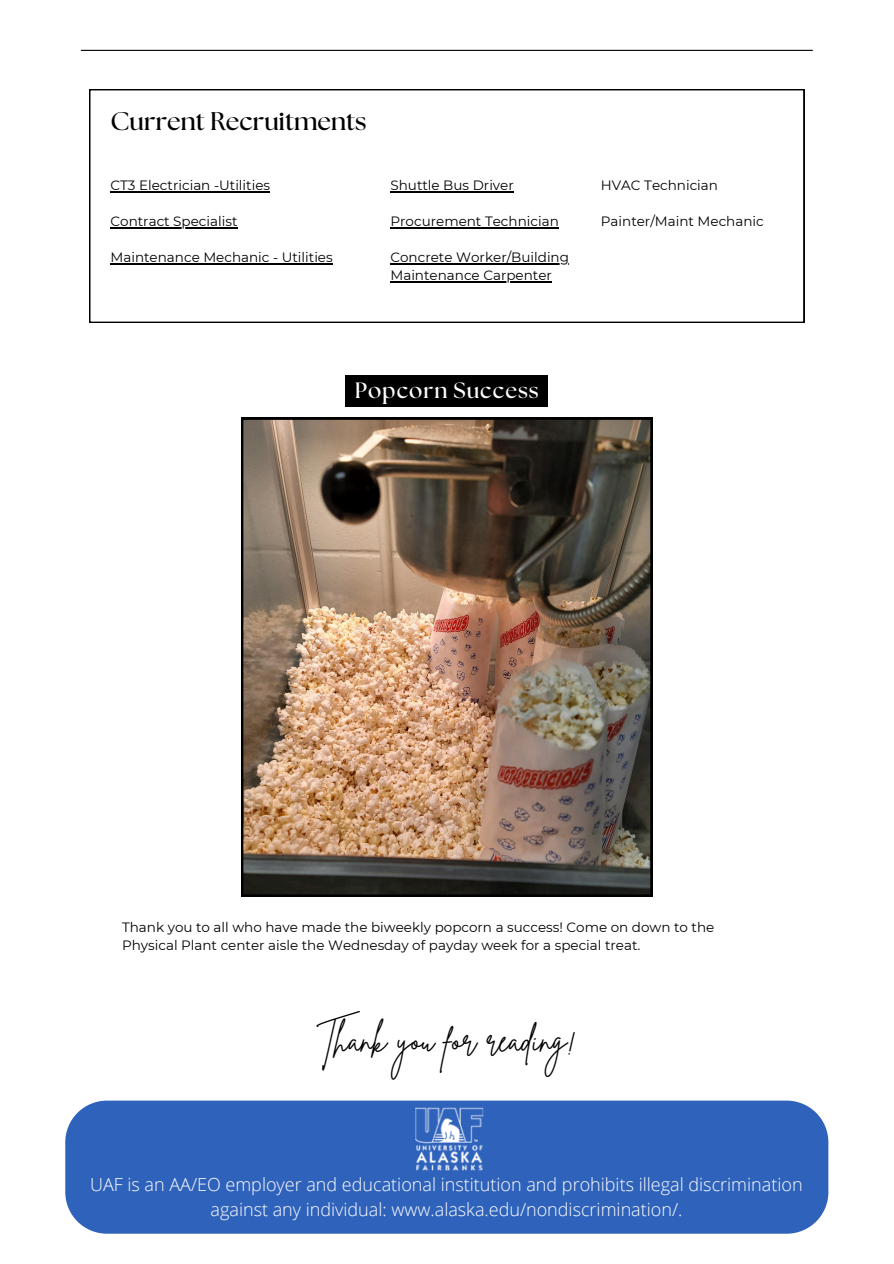
<style>
.page{position:relative;width:894px;height:1264px;background:#fff}
.page>*{position:absolute;margin:0;border:0;box-sizing:border-box;transform-origin:0 0}
.t1{font:33.45px "Brittany Signature";color:#000}
.t2{font:700 25.5px "The Seasons";color:#000}
.t3{font:700 22.2px "The Seasons";letter-spacing:.04em;color:#fff}
.t4{font:300 18px/24.8px "Open Sans";color:#fff;text-align:center}
.t5{font:13.5px/18px "Montserrat";color:#000}
</style>
<div class="page">
<hr style="left:81px;top:50px;width:731px;height:1px;background:#000">
<div style="left:65px;top:1100px;width:763px;height:133px;background:#2f62ba"></div>
<img style="left:192px;top:1100px;width:509px;height:74px">
<svg style="left:89px;top:89px;width:715px;height:233px"></svg>
<img style="left:241px;top:417px;width:411px;height:479px">
<div style="left:345px;top:375px;width:203px;height:32px;background:#000"></div>
<p class="t2" style="left:110px;top:109px;width:258px">Current Recruitments</p>
<p class="t5" style="left:110px;top:176px;width:161px">CT3 Electrician -Utilities</p>
<p class="t5" style="left:110px;top:212px;width:128px">Contract Specialist</p>
<p class="t5" style="left:110px;top:248px;width:224px">Maintenance Mechanic - Utilities</p>
<p class="t5" style="left:390px;top:176px;width:125px">Shuttle Bus Driver</p>
<p class="t5" style="left:390px;top:212px;width:170px">Procurement Technician</p>
<p class="t5" style="left:390px;top:248px;width:180px">Concrete Worker/Building</p>
<p class="t5" style="left:390px;top:266px;width:163px">Maintenance Carpenter</p>
<p class="t5" style="left:600px;top:176px;width:119px">HVAC Technician</p>
<p class="t5" style="left:600px;top:212px;width:164px">Painter/Maint Mechanic</p>
<h3 class="t3" style="left:355px;top:380px;width:185px">Popcorn Success</h3>
<p class="t5" style="left:122px;top:917px;width:593px">Thank you to all who have made the biweekly popcorn a success! Come on down to the<br>Physical Plant center aisle the Wednesday of payday week for a special treat.</p>
<p class="t1" style="left:317px;top:1018px;width:261px">Thank you for reading!</p>
<p class="t4" style="left:90px;top:1172px;width:713px">UAF is an AA/EO employer and educational institution and prohibits illegal discrimination against any individual: www.alaska.edu/nondiscrimination/.</p>
</div>
